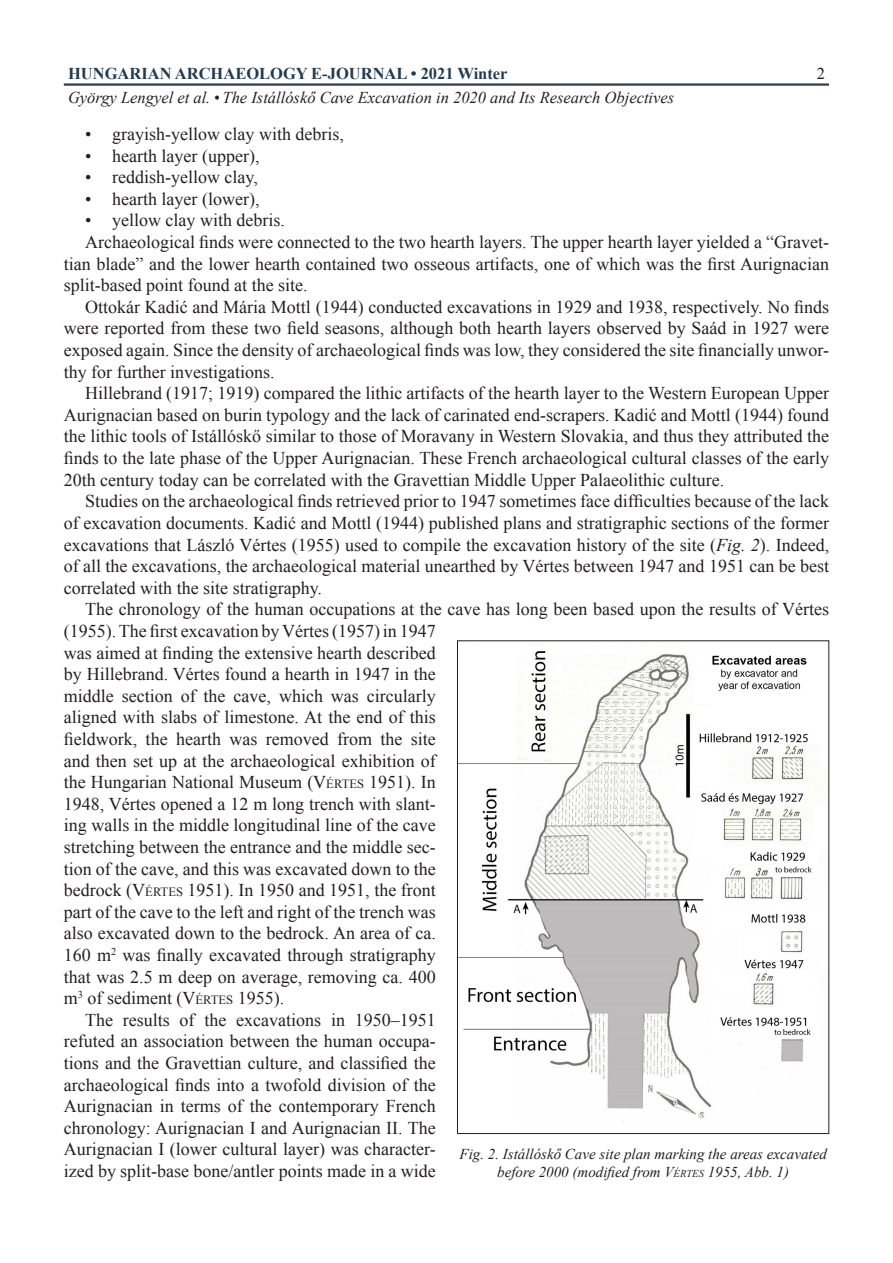
<style>
.page{position:relative;width:893px;height:1263px;background:#fff}
.page>*{position:absolute;margin:0;border:0;box-sizing:border-box;transform-origin:0 0}
.cikk_szoveg_print{font:18px/21.6px "Times New Roman";color:#231f20;text-align:justify}
.t1{font:italic 16.5px "Times New Roman";color:#231f20}
.t2{font:700 16.5px "Times New Roman";color:#213b4f}
.t3{font:16.5px "Times New Roman";color:#231f20}
.kepala{font:italic 15px/18px "Times New Roman";color:#231f20;text-align:center}
.s1{font-style:italic}
.s2{font-style:inherit}
.s3{font-size:12.6px}
.s4{font-size:10.5px}
</style>
<div class="page">
<hr style="left:64px;top:83px;width:765px;height:3px;background:#2d3d4d">
<img style="left:459px;top:644px;width:368px;height:478px">
<p class="t2" style="left:68px;top:62px;width:441px">HUNGARIAN ARCHAEOLOGY E-JOURNAL • 2021 Winter</p>
<p class="t3" style="left:817px;top:62px;width:10px">2</p>
<p class="t1" style="left:68px;top:87px;width:608px">György Lengyel et al. • The Istállóskő Cave Excavation in 2020 and Its Research Objectives</p>
<p class="cikk_szoveg_print" style="left:85px;top:123px;width:260px">• grayish-yellow clay with debris,</p>
<p class="cikk_szoveg_print" style="left:85px;top:145px;width:176px">• hearth layer (upper),</p>
<p class="cikk_szoveg_print" style="left:85px;top:166px;width:174px">• reddish-yellow clay,</p>
<p class="cikk_szoveg_print" style="left:85px;top:188px;width:176px">• hearth layer (lower),</p>
<p class="cikk_szoveg_print" style="left:85px;top:209px;width:201px">• yellow clay with debris.</p>
<p class="cikk_szoveg_print" style="left:64px;top:231px;width:767px;text-indent:21px">Archaeological finds were connected to the two hearth layers. The upper hearth layer yielded a “Gravet&shy;tian blade” and the lower hearth contained two osseous artifacts, one of which was the first Aurignacian split-based point found at the site.</p>
<p class="cikk_szoveg_print" style="left:64px;top:296px;width:767px;text-indent:21px">Ottokár Kadić and Mária Mottl (1944) conducted excavations in 1929 and 1938, respectively. No finds were reported from these two field seasons, although both hearth layers observed by Saád in 1927 were exposed again. Since the density of archaeological finds was low, they considered the site financially unwor&shy;thy for further investigations.</p>
<p class="cikk_szoveg_print" style="left:64px;top:382px;width:767px;text-indent:21px">Hillebrand (1917; 1919) compared the lithic artifacts of the hearth layer to the Western European Upper Aurignacian based on burin typology and the lack of carinated end-scrapers. Kadić and Mottl (1944) found the lithic tools of Istállóskő similar to those of Moravany in Western Slovakia, and thus they attributed the finds to the late phase of the Upper Aurignacian. These French archaeological cultural classes of the early 20th century today can be correlated with the Gravettian Middle Upper Palaeolithic culture.</p>
<p class="cikk_szoveg_print" style="left:64px;top:490px;width:767px;text-indent:21px">Studies on the archaeological finds retrieved prior to 1947 sometimes face difficulties because of the lack of excavation documents. Kadić and Mottl (1944) published plans and stratigraphic sections of the former excavations that László Vértes (1955) used to compile the excavation history of the site (<span class="s1">Fig. 2</span>). Indeed, of all the excavations, the archaeological material unearthed by Vértes between 1947 and 1951 can be best correlated with the site stratigraphy.</p>
<p class="cikk_szoveg_print" style="left:64px;top:598px;width:767px;text-align:left;text-indent:21px">The chronology of the human occupations at the cave has long been based upon the results of Vértes (1955). The first excavation by Vértes (1957) in 1947<br>was aimed at finding the extensive hearth described<br>by Hillebrand. Vértes found a hearth in 1947 in the<br>middle section of the cave, which was circularly<br>aligned with slabs of limestone. At the end of this<br>fieldwork, the hearth was removed from the site<br>and then set up at the archaeological exhibition of<br>the Hungarian National Museum (<span class="s2">V</span><span class="s3">ÉRTES</span> 1951). In<br>1948, Vértes opened a 12 m long trench with slant-<br>ing walls in the middle longitudinal line of the cave<br>stretching between the entrance and the middle sec-<br>tion of the cave, and this was excavated down to the<br>bedrock (<span class="s2">V</span><span class="s3">ÉRTES</span> 1951). In 1950 and 1951, the front<br>part of the cave to the left and right of the trench was<br>also excavated down to the bedrock. An area of ca.<br>160 m<sup>2</sup> was finally excavated through stratigraphy<br>that was 2.5 m deep on average, removing ca. 400<br>m<sup>3</sup> of sediment (<span class="s2">V</span><span class="s3">ÉRTES</span> 1955).</p>
<p class="cikk_szoveg_print" style="left:64px;top:1009px;width:374px;text-indent:21px">The results of the excavations in 1950–1951 refuted an association between the human occupa&shy;tions and the Gravettian culture, and classified the archaeological finds into a twofold division of the Aurignacian in terms of the contemporary French chronology: Aurignacian I and Aurignacian II. The Aurignacian I (lower cultural layer) was character&shy;ized by split-base bone/antler points made in a wide</p>
<p class="kepala" style="left:459px;top:1144px;width:369px">Fig. 2. Istállóskő Cave site plan marking the areas excavated before 2000 (modified from <span class="s2">V</span><span class="s4">ÉRTES</span> 1955, Abb. 1)</p>
</div>
